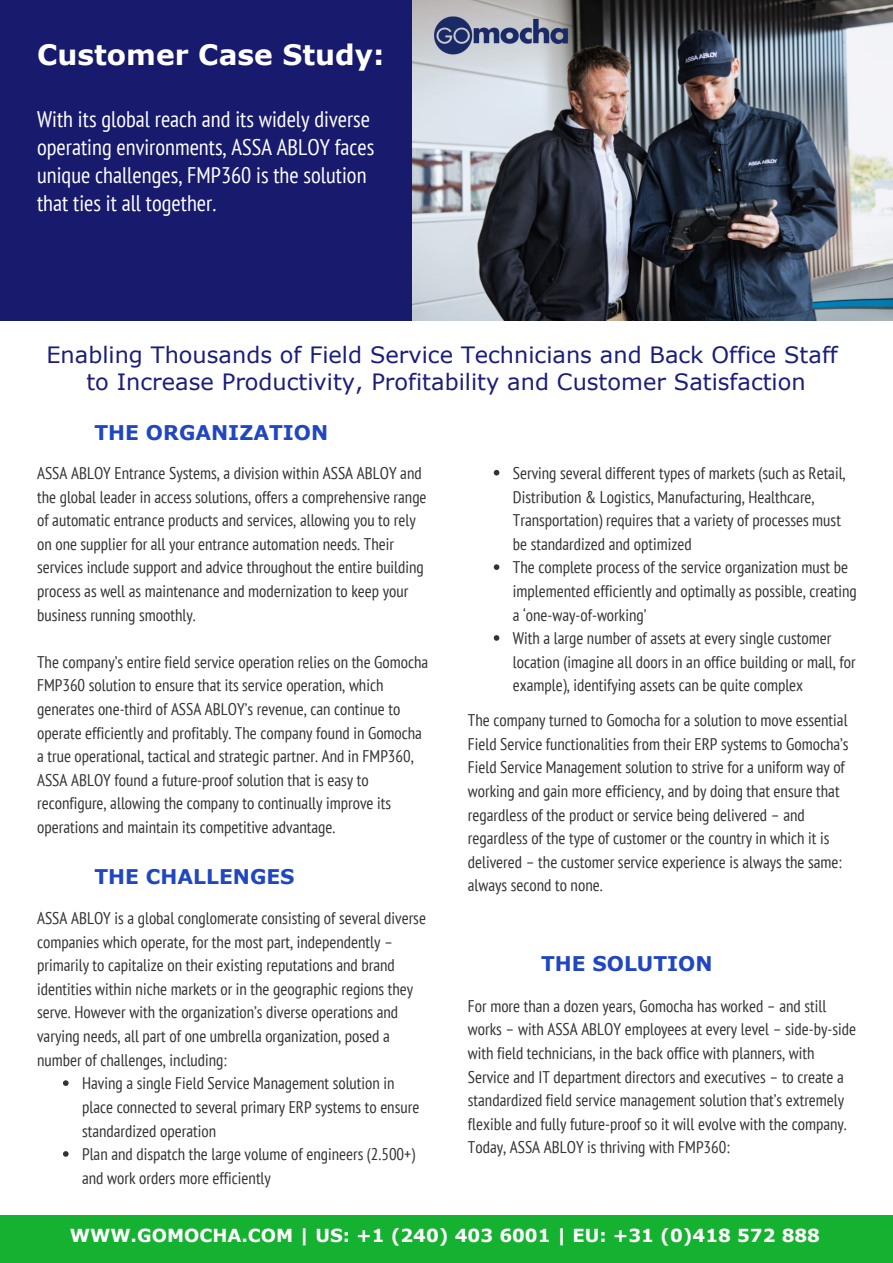
<style>
.page{position:relative;width:893px;height:1263px;background:#fff}
.page>*{position:absolute;margin:0;border:0;box-sizing:border-box;transform-origin:0 0}
.t1{font:700 28.05px "Verdana";color:#fff}
.t2{font:condensed 22.5px/28px "PT Sans";color:#fff}
.t3{font:22.5px/27px "Verdana";color:#1a1d7b;text-align:center}
.t4{font:700 20.25px "Verdana";color:#2046c2}
.t5{font:700 18px "Verdana";color:#fff}
.t6{font:condensed 16.8px/23.5px "PT Sans";color:#333}
</style>
<div class="page">
<div style="left:0;top:0;width:892px;height:320px;background:#171a6d"></div>
<div style="left:0;top:1215px;width:892px;height:47px;background:#15b130"></div>
<svg style="left:63px;top:1080px;width:6px;height:6px"></svg>
<svg style="left:63px;top:1151px;width:6px;height:6px"></svg>
<svg style="left:493px;top:470px;width:6px;height:5px"></svg>
<svg style="left:493px;top:564px;width:6px;height:6px"></svg>
<svg style="left:493px;top:635px;width:6px;height:6px"></svg>
<img style="left:412px;top:0;width:479px;height:320px">
<img style="left:420px;top:12px;width:160px;height:45px">
<h1 class="t1" style="left:37px;top:35px;width:349px">Customer Case Study:</h1>
<h2 class="t2" style="left:37px;top:105px;width:339px">With its global reach and its widely diverse operating environments, ASSA ABLOY faces unique challenges, FMP360 is the solution that ties it all together.</h2>
<h2 class="t3" style="left:46px;top:341px;width:792px">Enabling Thousands of Field Service Technicians and Back Office Staff to Increase Productivity, Profitability and Customer Satisfaction</h2>
<p class="t4" style="left:94px;top:418px;width:235px">THE ORGANIZATION</p>
<p class="t6" style="left:37px;top:461px;width:391px">ASSA ABLOY Entrance Systems, a division within ASSA ABLOY and the global leader in access solutions, offers a comprehensive range of automatic entrance products and services, allowing you to rely on one supplier for all your entrance automation needs. Their services include support and advice throughout the entire building process as well as maintenance and modernization to keep your business running smoothly.</p>
<p class="t6" style="left:37px;top:650px;width:392px">The company’s entire field service operation relies on the Gomocha FMP360 solution to ensure that its service operation, which generates one-third of ASSA ABLOY’s revenue, can continue to operate efficiently and profitably. The company found in Gomocha a true operational, tactical and strategic partner. And in FMP360, ASSA ABLOY found a future-proof solution that is easy to reconfigure, allowing the company to continually improve its operations and maintain its competitive advantage.</p>
<p class="t6" style="left:513px;top:461px;width:345px">Serving several different types of markets (such as Retail, Distribution &amp; Logistics, Manufacturing, Healthcare, Transportation) requires that a variety of processes must be standardized and optimized<br>The complete process of the service organization must be implemented efficiently and optimally as possible, creating a ‘one-way-of-working’<br>With a large number of assets at every single customer location (imagine all doors in an office building or mall, for example), identifying assets can be quite complex</p>
<p class="t6" style="left:468px;top:708px;width:382px">The company turned to Gomocha for a solution to move essential Field Service functionalities from their ERP systems to Gomocha’s Field Service Management solution to strive for a uniform way of working and gain more efficiency, and by doing that ensure that regardless of the product or service being delivered – and regardless of the type of customer or the country in which it is delivered – the customer service experience is always the same: always second to none.</p>
<p class="t4" style="left:94px;top:862px;width:202px">THE CHALLENGES</p>
<p class="t6" style="left:37px;top:906px;width:390px">ASSA ABLOY is a global conglomerate consisting of several diverse</p>
<p class="t6" style="left:37px;top:930px;width:357px">companies which operate, for the most part, independently –</p>
<p class="t6" style="left:37px;top:953px;width:359px">primarily to capitalize on their existing reputations and brand</p>
<p class="t6" style="left:37px;top:977px;width:377px">identities within niche markets or in the geographic regions they</p>
<p class="t6" style="left:37px;top:1000px;width:362px">serve. However with the organization’s diverse operations and</p>
<p class="t6" style="left:37px;top:1024px;width:354px">varying needs, all part of one umbrella organization, posed a</p>
<p class="t6" style="left:37px;top:1048px;width:191px">number of challenges, including:</p>
<p class="t6" style="left:82px;top:1071px;width:314px">Having a single Field Service Management solution in</p>
<p class="t6" style="left:82px;top:1095px;width:339px">place connected to several primary ERP systems to ensure</p>
<p class="t6" style="left:82px;top:1118px;width:135px">standardized operation</p>
<p class="t6" style="left:82px;top:1142px;width:334px">Plan and dispatch the large volume of engineers (2.500+)</p>
<p class="t6" style="left:82px;top:1166px;width:190px">and work orders more efficiently</p>
<p class="t4" style="left:541px;top:949px;width:173px">THE SOLUTION</p>
<p class="t6" style="left:468px;top:994px;width:389px">For more than a dozen years, Gomocha has worked – and still works – with ASSA ABLOY employees at every level – side-by-side with field technicians, in the back office with planners, with Service and IT department directors and executives – to create a standardized field service management solution that’s extremely flexible and fully future-proof so it will evolve with the company.<br>Today, ASSA ABLOY is thriving with FMP360:</p>
<p class="t5" style="left:70px;top:1223px;width:751px">WWW.GOMOCHA.COM | US: +1 (240) 403 6001 | EU: +31 (0)418 572 888</p>
</div>
